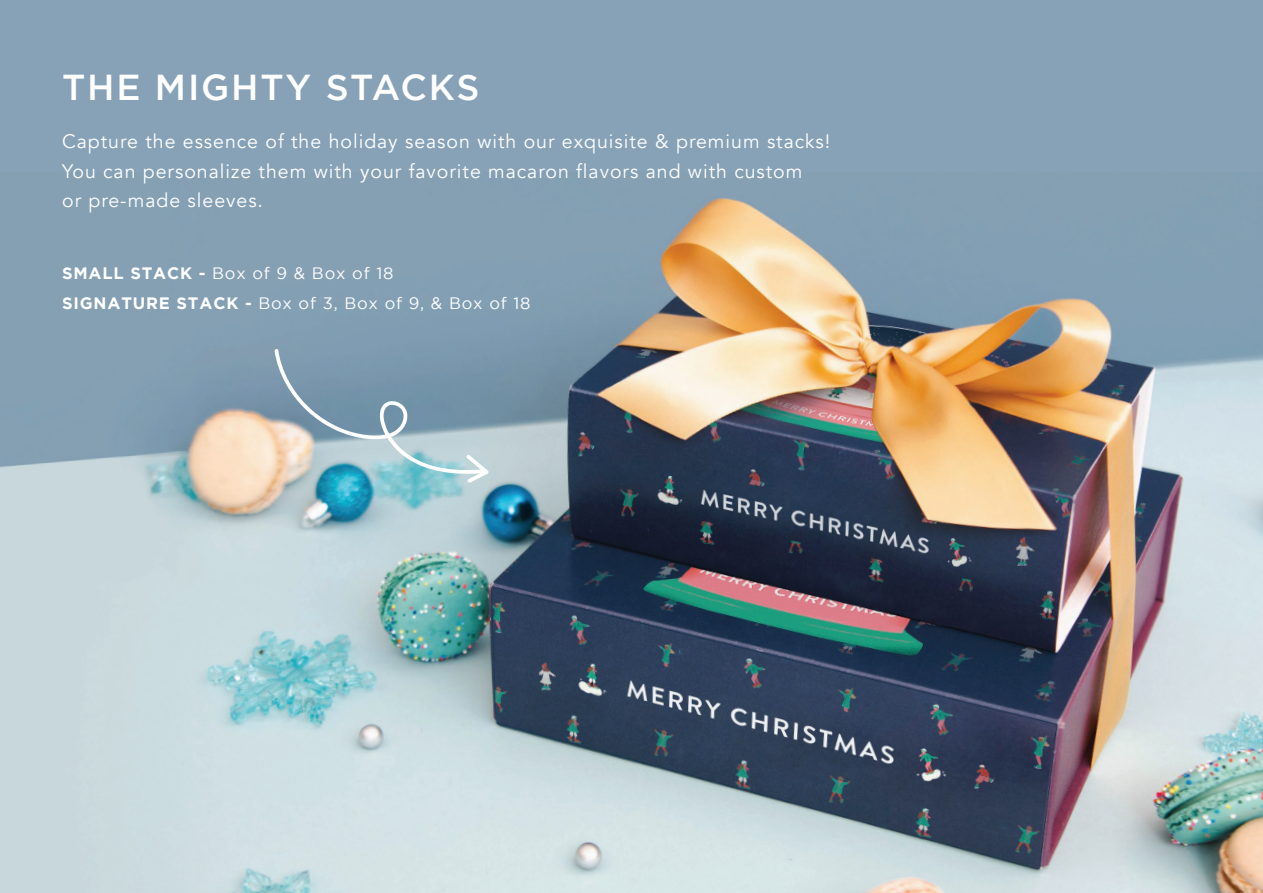
<style>
.page{position:relative;width:1263px;height:893px;background:#fff}
.page>*{position:absolute;margin:0;border:0;box-sizing:border-box;transform-origin:0 0}
.t1{font:500 36px "Gotham";letter-spacing:.05em;color:#fff}
.t2{font:19.5px/29.2px "Avenir";letter-spacing:.05em;color:#fff}
.t3{font:16.5px/30px "Gotham";letter-spacing:.05em;color:#fff}
.s1{font-weight:700}
</style>
<div class="page">
<img style="left:0;top:172px;width:1263px;height:721px">
<div style="left:0;top:0;width:1263px;height:172px;background:#87a2b6"></div>
<svg style="left:274px;top:348px;width:215px;height:135px;background:#91adbb"></svg>
<h1 class="t1" style="left:62px;top:66px;width:419px">THE MIGHTY STACKS</h1>
<p class="t2" style="left:62px;top:127px;width:770px">Capture the essence of the holiday season with our exquisite &amp; premium stacks!<br>You can personalize them with your favorite macaron flavors and with custom<br>or pre-made sleeves.</p>
<p class="t3" style="left:62px;top:258px;width:470px"><span class="s1">SMALL STACK -</span> Box of 9 &amp; Box of 18<br><span class="s1">SIGNATURE STACK -</span> Box of 3, Box of 9, &amp; Box of 18</p>
</div>
